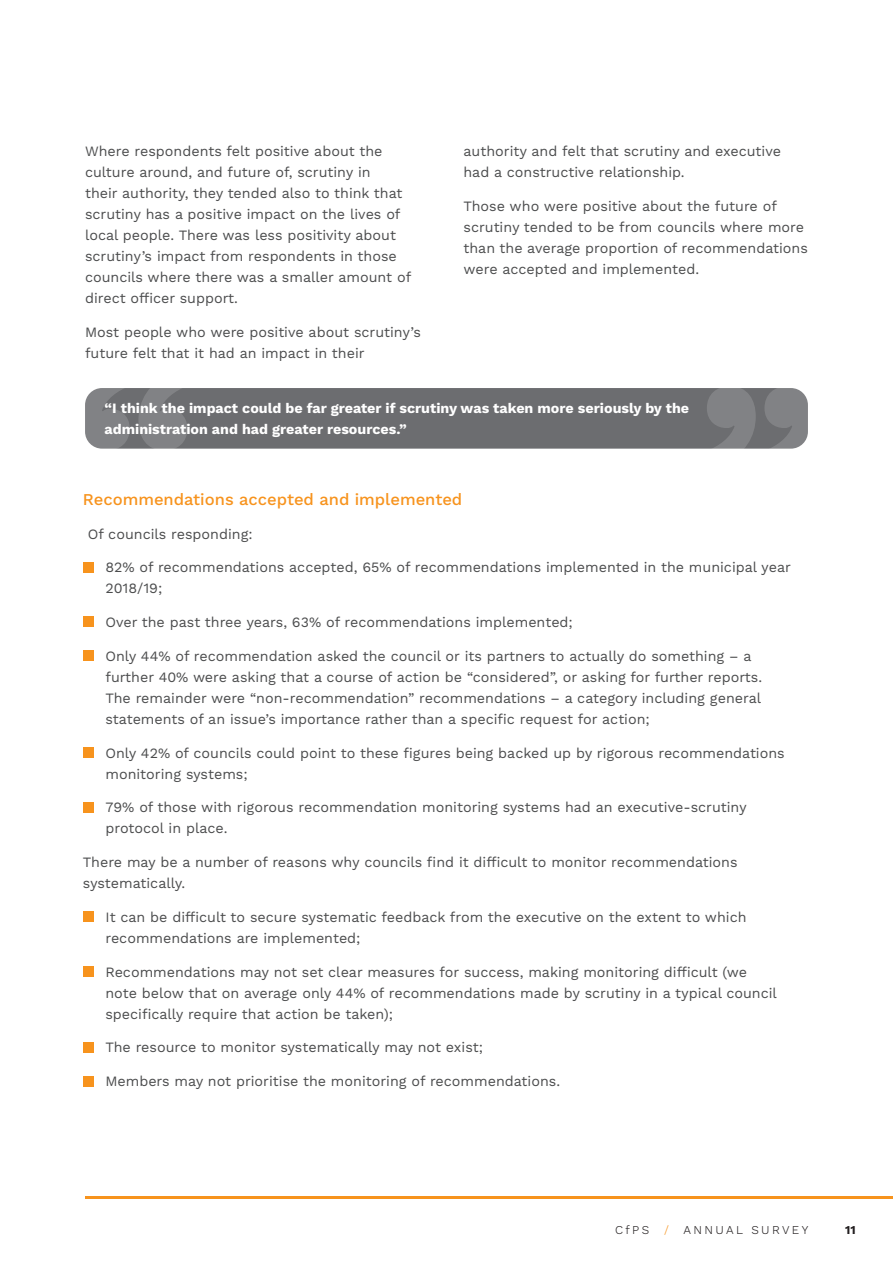
<style>
.page{position:relative;width:893px;height:1263px;background:#fff}
.page>*{position:absolute;margin:0;border:0;box-sizing:border-box;transform-origin:0 0}
.t1{font:500 16.5px "Work Sans";color:#f7931d}
.t2{font:14.25px/21px "Work Sans";color:#4b4c4d}
.t3{font:700 14.25px/21px "Work Sans";color:#fff}
.t4{font:300 12px "Work Sans";letter-spacing:.2em;color:#231f20}
.t5{font:700 12px "Work Sans";color:#231f20}
.s1{color:#f7931d}
</style>
<div class="page">
<hr style="left:85px;top:1196px;width:808px;height:3px;background:#f7931d">
<div style="left:85px;top:388px;width:723px;height:61px;background:#6c6d70;border-radius:17px"></div>
<div style="left:83px;top:562px;width:10px;height:10px;background:#f7931d"></div>
<div style="left:83px;top:617px;width:10px;height:10px;background:#f7931d"></div>
<div style="left:83px;top:650px;width:10px;height:11px;background:#f7931d"></div>
<div style="left:83px;top:747px;width:10px;height:10px;background:#f7931d"></div>
<div style="left:83px;top:802px;width:10px;height:10px;background:#f7931d"></div>
<div style="left:83px;top:912px;width:10px;height:10px;background:#f7931d"></div>
<div style="left:83px;top:966px;width:10px;height:10px;background:#f7931d"></div>
<div style="left:83px;top:1042px;width:10px;height:10px;background:#f7931d"></div>
<div style="left:83px;top:1076px;width:10px;height:10px;background:#f7931d"></div>
<svg style="left:85px;top:388px;width:104px;height:61px"></svg>
<svg style="left:705px;top:388px;width:103px;height:61px"></svg>
<p class="t2" style="left:85px;top:141px;width:328px">Where respondents felt positive about the culture around, and future of, scrutiny in<br>their authority, they tended also to think that scrutiny has a positive impact on the lives of local people. There was less positivity about scrutiny’s impact from respondents in those councils where there was a smaller amount of direct officer support.</p>
<p class="t2" style="left:85px;top:322px;width:338px">Most people who were positive about scrutiny’s future felt that it had an impact in their</p>
<p class="t2" style="left:463px;top:141px;width:319px">authority and felt that scrutiny and executive had a constructive relationship.</p>
<p class="t2" style="left:463px;top:196px;width:346px">Those who were positive about the future of scrutiny tended to be from councils where more than the average proportion of recommendations were accepted and implemented.</p>
<p class="t3" style="left:105px;top:398px;width:586px">“I think the impact could be far greater if scrutiny was taken more seriously by the administration and had greater resources.”</p>
<p class="t1" style="left:83px;top:489px;width:381px">Recommendations accepted and implemented</p>
<p class="t2" style="left:88px;top:524px;width:166px">Of councils responding:</p>
<p class="t2" style="left:105px;top:557px;width:687px">82% of recommendations accepted, 65% of recommendations implemented in the municipal year<br>2018/19;</p>
<p class="t2" style="left:105px;top:612px;width:469px">Over the past three years, 63% of recommendations implemented;</p>
<p class="t2" style="left:105px;top:646px;width:658px">Only 44% of recommendation asked the council or its partners to actually do something – a further 40% were asking that a course of action be “considered”, or asking for further reports.<br>The remainder were “non-recommendation” recommendations – a category including general statements of an issue’s importance rather than a specific request for action;</p>
<p class="t2" style="left:105px;top:743px;width:681px">Only 42% of councils could point to these figures being backed up by rigorous recommendations monitoring systems;</p>
<p class="t2" style="left:105px;top:797px;width:643px">79% of those with rigorous recommendation monitoring systems had an executive-scrutiny protocol in place.</p>
<p class="t2" style="left:83px;top:852px;width:656px">There may be a number of reasons why councils find it difficult to monitor recommendations systematically.</p>
<p class="t2" style="left:105px;top:907px;width:643px">It can be difficult to secure systematic feedback from the executive on the extent to which recommendations are implemented;</p>
<p class="t2" style="left:105px;top:962px;width:673px">Recommendations may not set clear measures for success, making monitoring difficult (we note below that on average only 44% of recommendations made by scrutiny in a typical council specifically require that action be taken);</p>
<p class="t2" style="left:105px;top:1038px;width:379px">The resource to monitor systematically may not exist;</p>
<p class="t2" style="left:105px;top:1071px;width:456px">Members may not prioritise the monitoring of recommendations.</p>
<p class="t4" style="left:615px;top:1223px;width:195px">CfPS <span class="s1">/</span> ANNUAL SURVEY</p>
<p class="t5" style="left:845px;top:1223px;width:12px">11</p>
</div>
